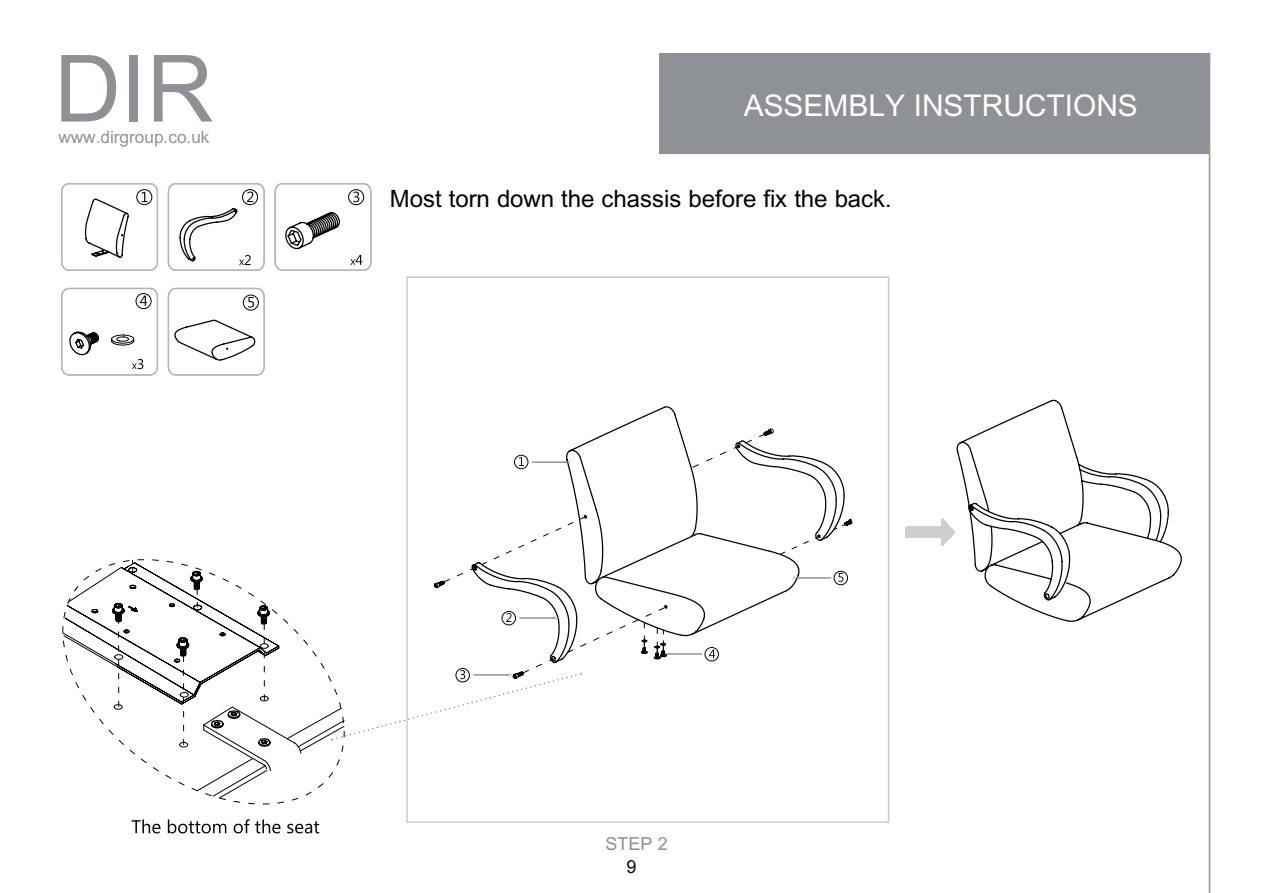
<style>
.page{position:relative;width:1263px;height:893px;background:#fff}
.page>*{position:absolute;margin:0;border:0;box-sizing:border-box;transform-origin:0 0}
.t1{font:93px "+Arial";color:#8e9196}
.t2{font:30px "+Arial";color:#fff}
.t3{font:24px "+Arial";color:#030303}
.t4{font:18px "+Arial";color:#8e9196}
.t5{font:18px "+Arial";color:#030303}
.t6{font:17.25px "+Arial";color:#8e9196}
</style>
<div class="page">
<div style="left:660px;top:53px;width:550px;height:101px;background:#8e9196"></div>
<hr style="left:1209px;top:53px;width:1px;height:840px;background:#8e9196">
<svg style="left:906px;top:519px;width:48px;height:27px"></svg>
<svg style="left:62px;top:428px;width:789px;height:405px"></svg>
<svg style="left:956px;top:399px;width:226px;height:223px"></svg>
<svg style="left:61px;top:183px;width:98px;height:88px"></svg>
<svg style="left:167px;top:183px;width:98px;height:88px"></svg>
<svg style="left:274px;top:183px;width:98px;height:88px"></svg>
<svg style="left:61px;top:287px;width:98px;height:89px"></svg>
<svg style="left:167px;top:287px;width:98px;height:89px"></svg>
<div style="left:243px;top:295px;width:16px;height:15px;border:1px solid #030303;border-radius:50%"></div>
<h1 class="t1" style="left:54px;top:25px;width:161px">DIR</h1>
<p class="t6" style="left:59px;top:125px;width:153px">www.dirgroup.co.uk</p>
<p class="t2" style="left:744px;top:85px;width:396px">ASSEMBLY INSTRUCTIONS</p>
<p class="t3" style="left:390px;top:182px;width:504px">Most torn down the chassis before fix the back.</p>
<p class="t4" style="left:606px;top:831px;width:64px">STEP 2</p>
<p class="t5" style="left:626px;top:854px;width:11px">9</p>
</div>
